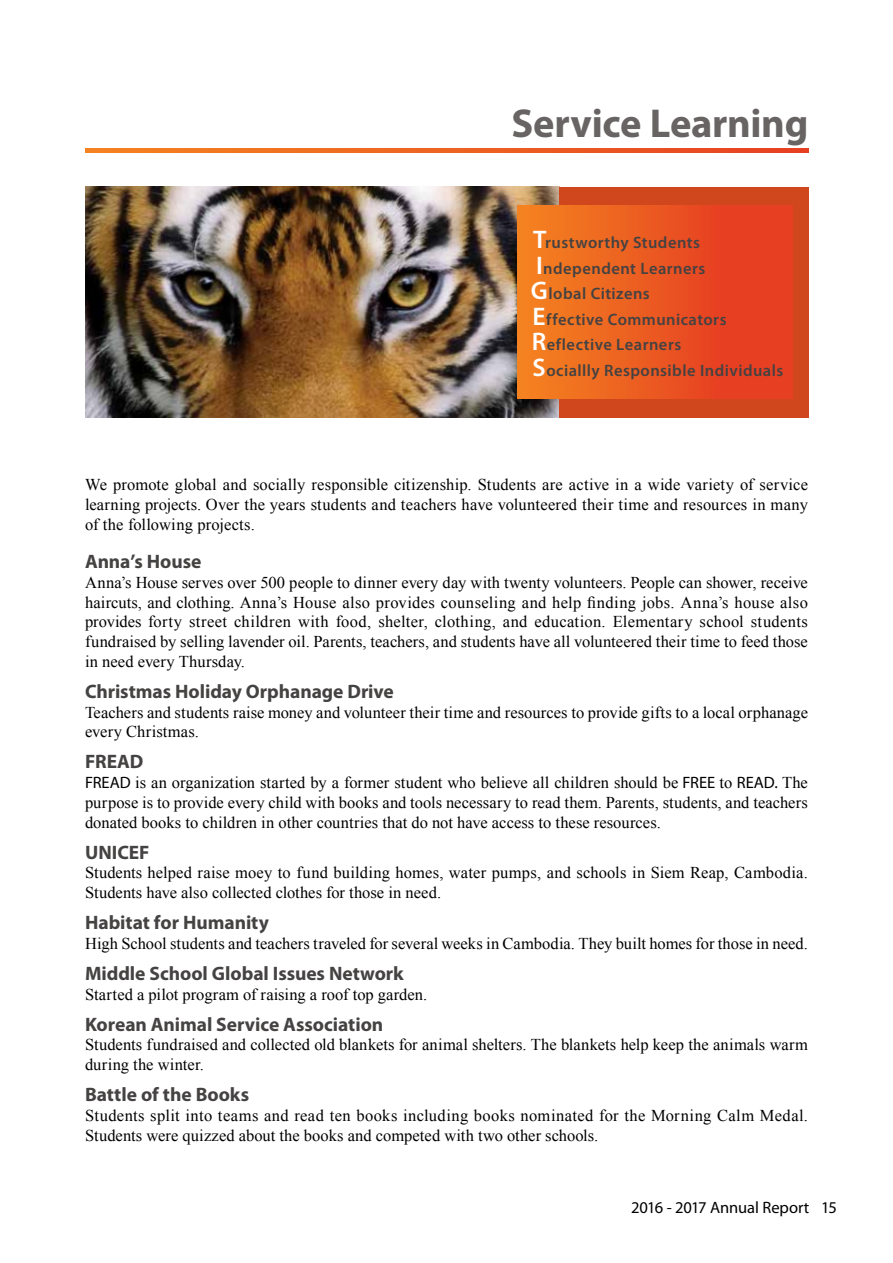
<style>
.page{position:relative;width:893px;height:1263px;background:#fff}
.page>*{position:absolute;margin:0;border:0;box-sizing:border-box;transform-origin:0 0}
.t1{font:700 40.5px "Myriad Pro";letter-spacing:-.01em;color:#676463}
.t2{font:700 19.5px "Myriad Pro";letter-spacing:-.005em;color:#454242}
.t3{font:16.5px/19.8px "Times New Roman";letter-spacing:.005em;color:#000}
.t4{font:600 16.5px "Myriad Pro";letter-spacing:.03em;color:#454242}
.t5{font:16.5px "Myriad Pro";letter-spacing:-.005em;color:#000}
.s1{font-size:25.5px;color:#fff}
.s2{font-family:"Myriad Pro"}
</style>
<div class="page">
<img style="left:85px;top:187px;width:474px;height:230px">
<div style="left:559px;top:187px;width:249px;height:230px;background:#d0461d"></div>
<div style="left:518px;top:205px;width:274px;height:194px;background:linear-gradient(to right,#f48120,#e33322)"></div>
<svg style="left:85px;top:149px;width:723px;height:4px;background:#ed6220"></svg>
<h1 class="t1" style="left:512px;top:97px;width:298px">Service Learning</h1>
<p class="t4" style="left:533px;top:232px;width:169px"><span class="s1">T</span>rustworthy Students</p>
<p class="t4" style="left:536px;top:257px;width:171px"><span class="s1">I</span>ndependent Learners</p>
<p class="t4" style="left:531px;top:283px;width:120px"><span class="s1">G</span>lobal Citizens</p>
<p class="t4" style="left:533px;top:308px;width:196px"><span class="s1">E</span>ffective Communicators</p>
<p class="t4" style="left:532px;top:334px;width:151px"><span class="s1">R</span>eflective Learners</p>
<p class="t4" style="left:533px;top:359px;width:252px"><span class="s1">S</span>ociallly Responsible Individuals</p>
<p class="t3" style="left:85px;top:474px;width:724px;text-align:justify">We promote global and socially responsible citizenship. Students are active in a wide variety of service learning projects. Over the years students and teachers have volunteered their time and resources in many of the following projects.</p>
<p class="t2" style="left:85px;top:549px;width:118px">Anna’s House</p>
<p class="t3" style="left:85px;top:572px;width:724px;text-align:justify">Anna’s House serves over 500 people to dinner every day with twenty volunteers. People can shower, receive haircuts, and clothing. Anna’s House also provides counseling and help finding jobs. Anna’s house also provides forty street children with food, shelter, clothing, and education. Elementary school students fundraised by selling lavender oil. Parents, teachers, and students have all volunteered their time to feed those in need every Thursday.</p>
<p class="t2" style="left:85px;top:678px;width:310px">Christmas Holiday Orphanage Drive</p>
<p class="t3" style="left:85px;top:702px;width:724px">Teachers and students raise money and volunteer their time and resources to provide gifts to a local orphanage every Christmas.</p>
<p class="t2" style="left:85px;top:749px;width:60px">FREAD</p>
<p class="t3" style="left:85px;top:772px;width:724px;text-align:justify"><span class="s2">FREAD</span> is an organization started by a former student who believe all children should be <span class="s2">FREE</span> to <span class="s2">READ.</span> The purpose is to provide every child with books and tools necessary to read them. Parents, students, and teachers donated books to children in other countries that do not have access to these resources.</p>
<p class="t2" style="left:85px;top:839px;width:66px">UNICEF</p>
<p class="t3" style="left:85px;top:863px;width:724px">Students helped raise moey to fund building homes, water pumps, and schools in Siem Reap, Cambodia.<br>Students have also collected clothes for those in need.</p>
<p class="t2" style="left:85px;top:910px;width:185px">Habitat for Humanity</p>
<p class="t3" style="left:85px;top:933px;width:724px">High School students and teachers traveled for several weeks in Cambodia. They built homes for those in need.</p>
<p class="t2" style="left:85px;top:960px;width:320px">Middle School Global Issues Network</p>
<p class="t3" style="left:85px;top:984px;width:344px">Started a pilot program of raising a roof top garden.</p>
<p class="t2" style="left:85px;top:1011px;width:300px">Korean Animal Service Association</p>
<p class="t3" style="left:85px;top:1035px;width:724px">Students fundraised and collected old blankets for animal shelters. The blankets help keep the animals warm during the winter.</p>
<p class="t2" style="left:85px;top:1082px;width:166px">Battle of the Books</p>
<p class="t3" style="left:85px;top:1105px;width:724px">Students split into teams and read ten books including books nominated for the Morning Calm Medal.<br>Students were quizzed about the books and competed with two other schools.</p>
<p class="t5" style="left:631px;top:1197px;width:207px">2016 - 2017 Annual Report 15</p>
</div>
